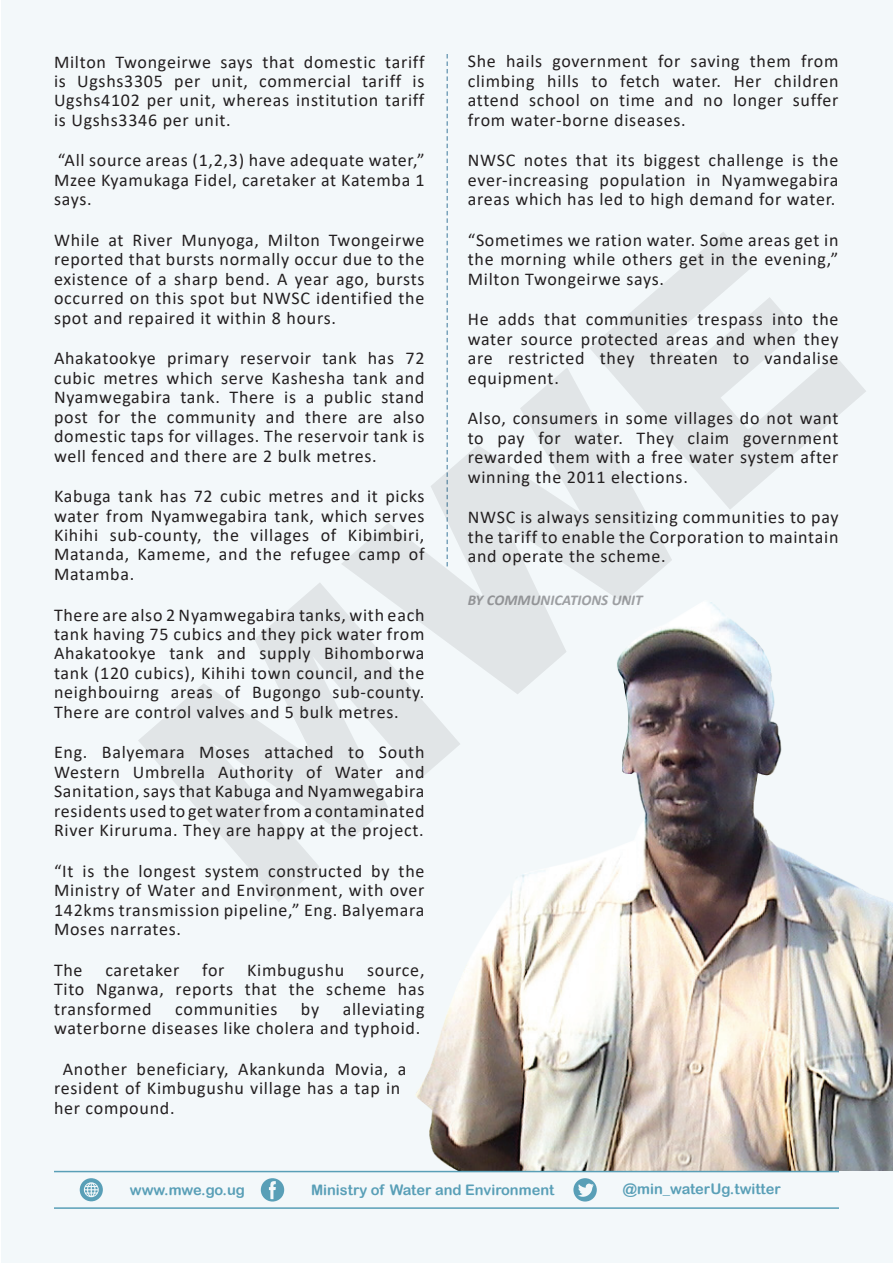
<style>
.page{position:relative;width:893px;height:1263px;background:#fff}
.page>*{position:absolute;margin:0;border:0;box-sizing:border-box;transform-origin:0 0}
.t1{font:18px/19.4px "Calibri";letter-spacing:.04em;color:#231f20;text-align:justify}
.t2{font:italic 700 15px "Calibri";color:#9d9fa2}
.t3{font:14.55px "Arial Rounded MT Bold";color:#599fb7}
</style>
<div class="page">
<div style="left:1px;top:0;width:892px;height:1263px;background:#f3f8fa"></div>
<img style="left:392px;top:892px;width:501px;height:279px">
<svg style="left:573px;top:1178px;width:24px;height:23px"></svg>
<svg style="left:80px;top:1178px;width:23px;height:23px"></svg>
<svg style="left:261px;top:1178px;width:23px;height:23px"></svg>
<hr style="left:54px;top:1171px;width:785px;height:1px;background:#599fb7">
<hr style="left:54px;top:1207px;width:785px;height:2px;background:#599fb7">
<svg style="left:446px;top:54px;width:2px;height:175px"></svg>
<svg style="left:392px;top:229px;width:474px;height:673px"></svg>
<p class="t1" style="left:54px;top:51px;width:372px">Milton Twongeirwe says that domestic tariff is Ugshs3305 per unit, commercial tariff is Ugshs4102 per unit, whereas institution tariff is Ugshs3346 per unit.</p>
<p class="t1" style="left:54px;top:150px;width:372px">“All source areas (1,2,3) have adequate water,” Mzee Kyamukaga Fidel, caretaker at Katemba 1 says.</p>
<p class="t1" style="left:54px;top:230px;width:372px">While at River Munyoga, Milton Twongeirwe reported that bursts normally occur due to the existence of a sharp bend. A year ago, bursts occurred on this spot but NWSC identified the spot and repaired it within 8 hours.</p>
<p class="t1" style="left:54px;top:348px;width:372px">Ahakatookye primary reservoir tank has 72 cubic metres which serve Kashesha tank and Nyamwegabira tank. There is a public stand post for the community and there are also domestic taps for villages. The reservoir tank is well fenced and there are 2 bulk metres.</p>
<p class="t1" style="left:54px;top:486px;width:372px">Kabuga tank has 72 cubic metres and it picks water from Nyamwegabira tank, which serves Kihihi sub-county, the villages of Kibimbiri, Matanda, Kameme, and the refugee camp of Matamba.</p>
<p class="t1" style="left:54px;top:604px;width:372px">There are also 2 Nyamwegabira tanks, with each tank having 75 cubics and they pick water from Ahakatookye tank and supply Bihomborwa tank (120 cubics), Kihihi town council, and the neighbouirng areas of Bugongo sub-county.<br>There are control valves and 5 bulk metres.</p>
<p class="t1" style="left:54px;top:742px;width:372px">Eng. Balyemara Moses attached to South Western Umbrella Authority of Water and Sanitation, says that Kabuga and Nyamwegabira residents used to get water from a contaminated River Kiruruma. They are happy at the project.</p>
<p class="t1" style="left:54px;top:861px;width:372px">“It is the longest system constructed by the Ministry of Water and Environment, with over 142kms transmission pipeline,” Eng. Balyemara Moses narrates.</p>
<p class="t1" style="left:54px;top:959px;width:30px">The</p>
<p class="t1" style="left:105px;top:959px;width:76px">caretaker</p>
<p class="t1" style="left:202px;top:959px;width:24px">for</p>
<p class="t1" style="left:247px;top:959px;width:99px">Kimbugushu</p>
<p class="t1" style="left:54px;top:959px;width:372px;text-indent:313px">source, Tito Nganwa, reports that the scheme has transformed</p>
<p class="t1" style="left:54px;top:998px;width:372px;text-align:right">alleviating<br>waterborne diseases like cholera and typhoid.</p>
<p class="t1" style="left:54px;top:1058px;width:354px;text-align:left;text-indent:9px">Another beneficiary, Akankunda Movia, a resident of Kimbugushu village has a tap in her compound.</p>
<p class="t1" style="left:175px;top:998px;width:104px">communities</p>
<p class="t1" style="left:301px;top:998px;width:20px">by</p>
<p class="t1" style="left:468px;top:51px;width:372px">She hails government for saving them from climbing hills to fetch water. Her children attend school on time and no longer suffer from water-borne diseases.</p>
<p class="t1" style="left:468px;top:150px;width:372px">NWSC notes that its biggest challenge is the ever-increasing population in Nyamwegabira areas which has led to high demand for water.</p>
<p class="t1" style="left:468px;top:230px;width:372px">“Sometimes we ration water. Some areas get in the morning while others get in the evening,” Milton Twongeirwe says.</p>
<p class="t1" style="left:468px;top:309px;width:372px">He adds that communities trespass into the water source protected areas and when they are restricted they threaten to vandalise equipment.</p>
<p class="t1" style="left:468px;top:408px;width:372px">Also, consumers in some villages do not want to pay for water. They claim government rewarded them with a free water system after winning the 2011 elections.</p>
<p class="t1" style="left:468px;top:507px;width:372px">NWSC is always sensitizing communities to pay the tariff to enable the Corporation to maintain and operate the scheme.</p>
<p class="t2" style="left:468px;top:589px;width:176px">BY COMMUNICATIONS UNIT</p>
<p class="t3" style="left:130px;top:1181px;width:117px">www.mwe.go.ug</p>
<p class="t3" style="left:311px;top:1181px;width:245px">Ministry of Water and Environment</p>
<p class="t3" style="left:623px;top:1180px;width:159px">@min_waterUg.twitter</p>
</div>
